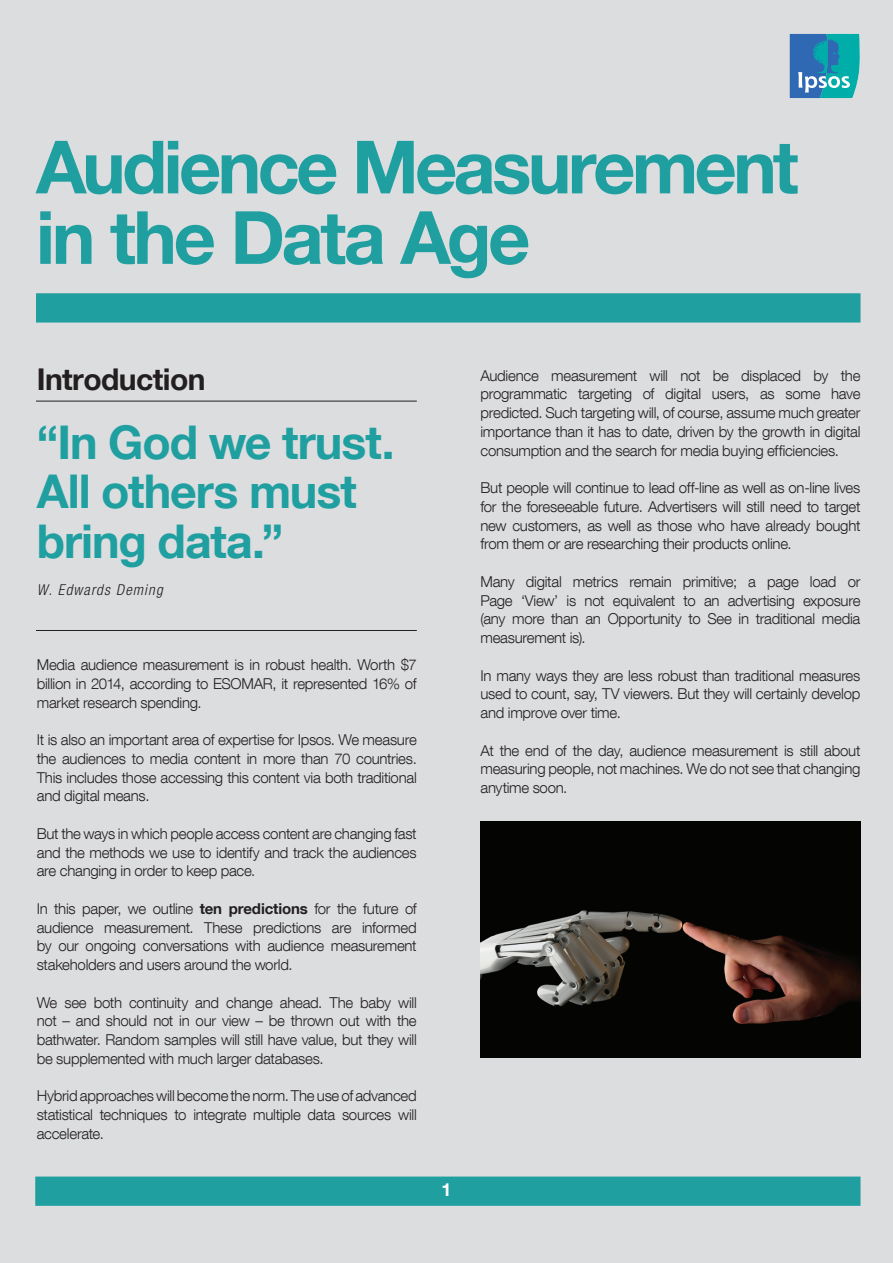
<style>
.page{position:relative;width:893px;height:1263px;background:#dcdddf}
.page>*{position:absolute;margin:0;border:0;box-sizing:border-box;transform-origin:0 0}
.t1{font:700 73.5px/70.5px "Helvetica Neue LT Com";letter-spacing:-.05em;color:#209fa0}
.t2{font:700 46.5px/49.5px "Helvetica Neue LT Com";letter-spacing:-.02em;color:#209fa0}
.t3{font:700 30px "Helvetica Neue LT Com";letter-spacing:-.02em;color:#231f20}
.t4{font:700 18px "Helvetica Neue LT Com";color:#fff}
.t5{font:300 15px/18.8px "Helvetica Neue LT Com";letter-spacing:-.02em;color:#231f20;text-align:justify}
.t6{font:italic 300 condensed 15px "Helvetica Neue LT Com";letter-spacing:.075em;color:#231f20}
.s1{font-weight:700}
</style>
<div class="page">
<div style="left:35px;top:1176px;width:825px;height:30px;background:#209fa0;border:2px solid #209fa0"></div>
<svg style="left:789px;top:34px;width:71px;height:64px;background:#3295b5"></svg>
<div style="left:36px;top:293px;width:824px;height:29px;background:#209fa0;border:2px solid #209fa0"></div>
<hr style="left:36px;top:401px;width:381px;height:1px;background:#231f20">
<hr style="left:36px;top:630px;width:381px;height:1px;background:#231f20">
<img style="left:480px;top:821px;width:380px;height:236px">
<h1 class="t1" style="left:36px;top:130px;width:764px">Audience Measurement in the Data Age</h1>
<h3 class="t3" style="left:37px;top:361px;width:170px">Introduction</h3>
<h2 class="t2" style="left:37px;top:416px;width:359px">“In God we trust.<br>All others must bring data.”</h2>
<p class="t6" style="left:37px;top:581px;width:127px">W. Edwards Deming</p>
<p class="t5" style="left:37px;top:655px;width:382px">Media audience measurement is in robust health. Worth $7 billion in 2014, according to ESOMAR, it represented 16% of market research spending.</p>
<p class="t5" style="left:37px;top:730px;width:382px">It is also an important area of expertise for Ipsos. We measure the audiences to media content in more than 70 countries.<br>This includes those accessing this content via both traditional and digital means.</p>
<p class="t5" style="left:37px;top:824px;width:381px">But the ways in which people access content are changing fast and the methods we use to identify and track the audiences are changing in order to keep pace.</p>
<p class="t5" style="left:37px;top:899px;width:382px">In this paper, we outline <span class="s1">ten predictions</span> for the future of audience measurement. These predictions are informed by our ongoing conversations with audience measurement stakeholders and users around the world.</p>
<p class="t5" style="left:37px;top:993px;width:382px">We see both continuity and change ahead. The baby will not – and should not in our view – be thrown out with the bathwater. Random samples will still have value, but they will be supplemented with much larger databases.</p>
<p class="t5" style="left:37px;top:1086px;width:382px">Hybrid approaches will become the norm. The use of advanced statistical techniques to integrate multiple data sources will accelerate.</p>
<p class="t4" style="left:441px;top:1178px;width:12px">1</p>
<p class="t5" style="left:480px;top:366px;width:382px">Audience measurement will not be displaced by the programmatic targeting of digital users, as some have predicted. Such targeting will, of course, assume much greater importance than it has to date, driven by the growth in digital consumption and the search for media buying efficiencies.</p>
<p class="t5" style="left:480px;top:478px;width:381px">But people will continue to lead off-line as well as on-line lives for the foreseeable future. Advertisers will still need to target new customers, as well as those who have already bought from them or are researching their products online.</p>
<p class="t5" style="left:480px;top:572px;width:382px">Many digital metrics remain primitive; a page load or Page ‘View’ is not equivalent to an advertising exposure (any more than an Opportunity to See in traditional media measurement is).</p>
<p class="t5" style="left:480px;top:666px;width:381px">In many ways they are less robust than traditional measures used to count, say, TV viewers. But they will certainly develop and improve over time.</p>
<p class="t5" style="left:480px;top:741px;width:382px">At the end of the day, audience measurement is still about measuring people, not machines. We do not see that changing anytime soon.</p>
</div>
